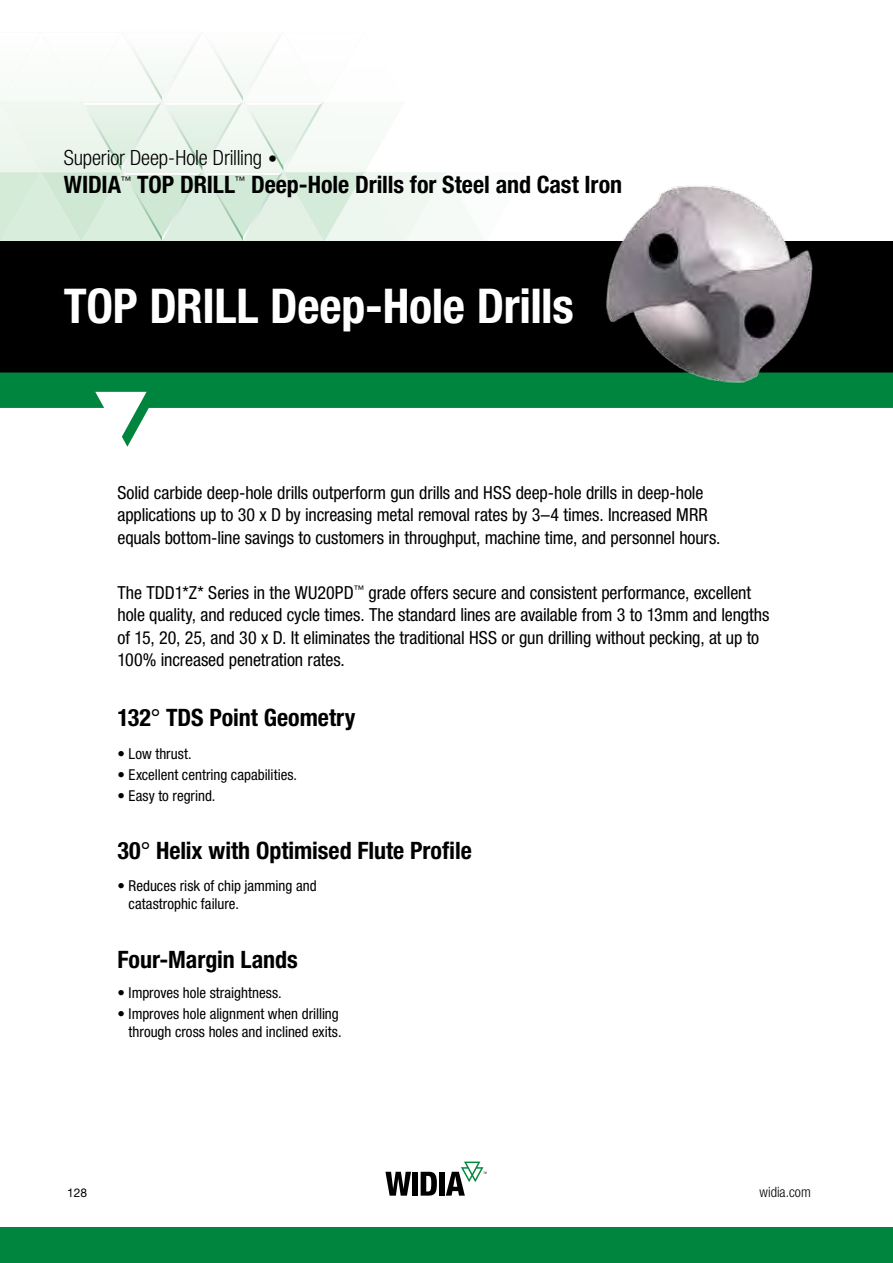
<style>
.page{position:relative;width:893px;height:1263px;background:#fff}
.page>*{position:absolute;margin:0;border:0;box-sizing:border-box;transform-origin:0 0}
.t1{font:700 condensed 48px "Helvetica Neue LT Std";letter-spacing:-.005em;color:#fff}
.t2{font:700 condensed 24px "Helvetica Neue LT Std";color:#000}
.t3{font:300 condensed 21px "Helvetica Neue LT Std";letter-spacing:-.01em;color:#000}
.t4{font:condensed 18px/22.5px "Helvetica Neue LT Std";letter-spacing:-.005em;color:#000}
.t5{font:condensed 15px/18px "Helvetica Neue LT Std";color:#000;text-align:right}
.t6{font:300 condensed 14.25px "Helvetica Neue LT Std";color:#000}
.t7{font:12px "Helvetica Neue LT Std";color:#000}
.t8{font:condensed 10.5px "Helvetica Neue LT Std";color:#000}
.s1{font-size:18px}
.s2{font-weight:400}
</style>
<div class="page">
<div style="left:0;top:1226px;width:893px;height:37px;background:#00853f"></div>
<hr style="left:892px;top:0;width:1px;height:87px;background:#d1d3d4">
<svg style="left:385px;top:1172px;width:26px;height:24px"></svg>
<div style="left:412px;top:1172px;width:6px;height:24px;background:#000"></div>
<svg style="left:421px;top:1172px;width:16px;height:24px"></svg>
<div style="left:439px;top:1172px;width:6px;height:24px;background:#000"></div>
<svg style="left:446px;top:1161px;width:40px;height:35px"></svg>
<svg style="left:0;top:39px;width:568px;height:203px"></svg>
<img style="left:244px;top:105px;width:79px;height:66px">
<img style="left:244px;top:103px;width:79px;height:2px">
<img style="left:163px;top:105px;width:79px;height:66px">
<img style="left:163px;top:103px;width:79px;height:2px">
<img style="left:82px;top:103px;width:40px;height:2px">
<img style="left:122px;top:103px;width:39px;height:68px">
<img style="left:204px;top:39px;width:79px;height:62px">
<div style="left:0;top:242px;width:893px;height:131px;background:#000"></div>
<svg style="left:0;top:372px;width:893px;height:75px"></svg>
<img style="left:601px;top:185px;width:217px;height:221px">
<p class="t3" style="left:64px;top:145px;width:215px">Superior Deep-Hole Drilling <span class="s1">•</span></p>
<h2 class="t2" style="left:64px;top:170px;width:59px">WIDIA</h2>
<p class="t8" style="left:121px;top:174px;width:12px">™</p>
<h2 class="t2" style="left:137px;top:170px;width:100px">TOP DRILL</h2>
<p class="t8" style="left:235px;top:174px;width:12px">™</p>
<h2 class="t2" style="left:251px;top:170px;width:373px">Deep-Hole Drills for Steel and Cast Iron</h2>
<h1 class="t1" style="left:64px;top:277px;width:511px">TOP DRILL Deep-Hole Drills</h1>
<p class="t4" style="left:117px;top:481px;width:605px">Solid carbide deep-hole drills outperform gun drills and HSS deep-hole drills in deep-hole applications up to 30 x D by increasing metal removal rates by 3–4 times. Increased MRR equals bottom-line savings to customers in throughput, machine time, and personnel hours.</p>
<p class="t4" style="left:117px;top:581px;width:653px">The TDD1*Z* Series in the WU20PD<sup>™</sup> grade offers secure and consistent performance, excellent hole quality, and reduced cycle times. The standard lines are available from 3 to 13mm and lengths of 15, 20, 25, and 30 x D. It eliminates the traditional HSS or gun drilling without pecking, at up to 100% increased penetration rates.</p>
<h2 class="t2" style="left:117px;top:702px;width:239px">132<span class="s2">°</span> TDS Point Geometry</h2>
<p class="t5" style="left:117px;top:744px;width:76px">• Low thrust.</p>
<p class="t5" style="left:117px;top:765px;width:181px">• Excellent centring capabilities.</p>
<p class="t5" style="left:117px;top:786px;width:100px">• Easy to regrind.</p>
<h2 class="t2" style="left:117px;top:836px;width:356px">30<span class="s2">°</span> Helix with Optimised Flute Profile</h2>
<p class="t5" style="left:129px;top:876px;width:190px;text-align:left;text-indent:-11px">• Reduces risk of chip jamming and catastrophic failure.</p>
<h2 class="t2" style="left:117px;top:945px;width:182px">Four-Margin Lands</h2>
<p class="t5" style="left:117px;top:984px;width:166px">• Improves hole straightness.</p>
<p class="t5" style="left:117px;top:1005px;width:226px">• Improves hole alignment when drilling through cross holes and inclined exits.</p>
<p class="t7" style="left:67px;top:1185px;width:22px">128</p>
<p class="t6" style="left:760px;top:1183px;width:53px">widia.com</p>
</div>
